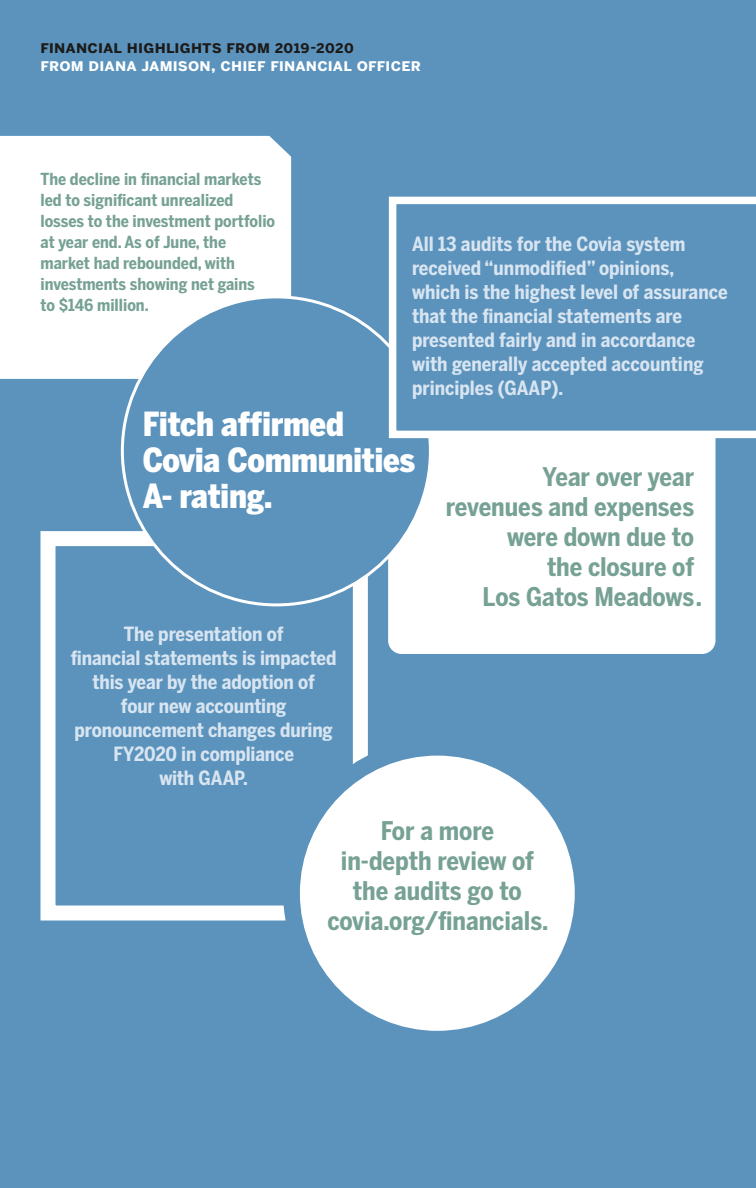
<style>
.page{position:relative;width:756px;height:1188px;background:#5b93bd}
.page>*{position:absolute;margin:0;border:0;box-sizing:border-box;transform-origin:0 0}
.t1{font:900 33px/36px "Benton Sans Cond";letter-spacing:-.01em;color:#fff}
.t2{font:700 25.5px/30px "Benton Sans Cond";letter-spacing:-.005em;color:#76a194;text-align:center}
.t3{font:700 19.5px/24px "Benton Sans Cond";letter-spacing:-.005em;color:#d8e5f1}
.t4{font:700 16.5px/21px "Benton Sans Cond";color:#76a194}
.t5{font:16.5px/18px "Benton Sans Bold SC";letter-spacing:.015em;color:#fff}
.s1{color:#1c1b1a}
</style>
<div class="page">
<div style="left:0;top:136px;width:291px;height:243px;background:#fff"></div>
<div style="left:40px;top:531px;width:328px;height:390px;background:#5b93bd;border:15px solid #fff"></div>
<div style="left:388px;top:412px;width:328px;height:242px;background:#fff;border-radius:14px"></div>
<div style="left:122px;top:297px;width:308px;height:308px;background:#5b93bd;border-radius:50%"></div>
<svg style="left:389px;top:197px;width:367px;height:241px"></svg>
<div style="left:283px;top:739px;width:309px;height:309px;background:#5b93bd;border-radius:50%"></div>
<div style="left:300px;top:756px;width:275px;height:275px;background:#fff;border-radius:50%"></div>
<p class="t5" style="left:40px;top:38px;width:382px"><span class="s1">FINANCIAL HIGHLIGHTS FROM 2019-2020<br></span>FROM DIANA JAMISON, CHIEF FINANCIAL OFFICER</p>
<p class="t4" style="left:40px;top:168px;width:236px">The decline in financial markets led to significant unrealized losses to the investment portfolio at year end. As of June, the market had rebounded, with investments showing net gains<br>to $146 million.</p>
<p class="t3" style="left:412px;top:232px;width:317px">All 13 audits for the Covia system received “unmodified” opinions,<br>which is the highest level of assurance that the financial statements are presented fairly and in accordance with generally accepted accounting principles (GAAP).</p>
<p class="t1" style="left:143px;top:406px;width:274px">Fitch affirmed<br>Covia Communities<br>A- rating.</p>
<p class="t2" style="left:543px;top:461px;width:153px">Year over year</p>
<p class="t2" style="left:446px;top:491px;width:250px">revenues and expenses</p>
<p class="t2" style="left:507px;top:521px;width:189px">were down due to</p>
<p class="t2" style="left:547px;top:551px;width:149px">the closure of</p>
<p class="t2" style="left:483px;top:581px;width:221px">Los Gatos Meadows.</p>
<p class="t3" style="left:71px;top:621px;width:267px;text-align:center">The presentation of<br>financial statements is impacted this year by the adoption of<br>four new accounting pronouncement changes during<br>FY2020 in compliance<br>with GAAP.</p>
<p class="t2" style="left:327px;top:816px;width:222px">For a more<br>in-depth review of the audits go to covia.org/financials.</p>
</div>
